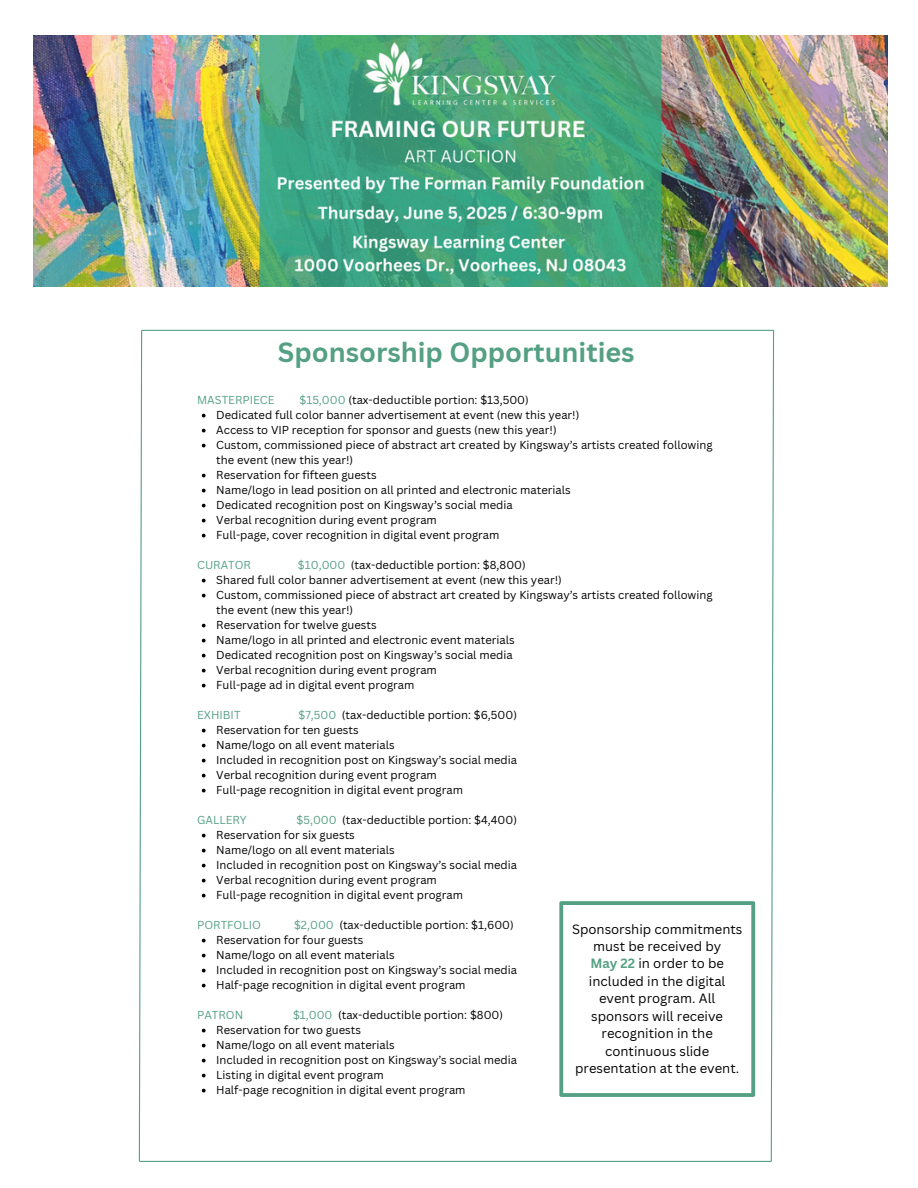
<style>
.page{position:relative;width:918px;height:1188px;background:#fff}
.page>*{position:absolute;margin:0;border:0;box-sizing:border-box;transform-origin:0 0}
.t1{font:700 27px "Canva Sans";color:#55a084}
.t2{font:13.05px/17.4px "Canva Sans";color:#000;text-align:center}
.t3{font:11.25px/15px "Canva Sans";color:#000}
.t4{font:11.25px "Canva Sans";color:#55a084}
.s1{color:#55a084}
.s2{font-weight:700;color:#55a084}
</style>
<div class="page">
<hr style="left:142px;top:330px;width:632px;height:1px;background:#55a084">
<hr style="left:139px;top:1161px;width:632px;height:1px;background:#55a084">
<svg style="left:770px;top:329px;width:5px;height:833px"></svg>
<svg style="left:202px;top:414px;width:4px;height:3px"></svg>
<svg style="left:202px;top:429px;width:4px;height:3px"></svg>
<svg style="left:202px;top:444px;width:4px;height:3px"></svg>
<svg style="left:202px;top:474px;width:4px;height:3px"></svg>
<svg style="left:202px;top:489px;width:4px;height:3px"></svg>
<svg style="left:202px;top:504px;width:4px;height:3px"></svg>
<svg style="left:202px;top:519px;width:4px;height:3px"></svg>
<svg style="left:202px;top:534px;width:4px;height:3px"></svg>
<svg style="left:202px;top:579px;width:4px;height:3px"></svg>
<svg style="left:202px;top:594px;width:4px;height:3px"></svg>
<svg style="left:202px;top:624px;width:4px;height:3px"></svg>
<svg style="left:202px;top:639px;width:4px;height:3px"></svg>
<svg style="left:202px;top:654px;width:4px;height:3px"></svg>
<svg style="left:202px;top:669px;width:4px;height:3px"></svg>
<svg style="left:202px;top:684px;width:4px;height:3px"></svg>
<svg style="left:202px;top:729px;width:4px;height:3px"></svg>
<svg style="left:202px;top:744px;width:4px;height:3px"></svg>
<svg style="left:202px;top:759px;width:4px;height:3px"></svg>
<svg style="left:202px;top:774px;width:4px;height:3px"></svg>
<svg style="left:202px;top:789px;width:4px;height:3px"></svg>
<svg style="left:202px;top:834px;width:4px;height:3px"></svg>
<svg style="left:202px;top:849px;width:4px;height:3px"></svg>
<svg style="left:202px;top:864px;width:4px;height:3px"></svg>
<svg style="left:202px;top:879px;width:4px;height:3px"></svg>
<svg style="left:202px;top:894px;width:4px;height:3px"></svg>
<svg style="left:202px;top:939px;width:4px;height:3px"></svg>
<svg style="left:202px;top:954px;width:4px;height:3px"></svg>
<svg style="left:202px;top:969px;width:4px;height:3px"></svg>
<svg style="left:202px;top:984px;width:4px;height:3px"></svg>
<svg style="left:202px;top:1029px;width:4px;height:3px"></svg>
<svg style="left:202px;top:1044px;width:4px;height:3px"></svg>
<svg style="left:202px;top:1059px;width:4px;height:3px"></svg>
<svg style="left:202px;top:1074px;width:4px;height:3px"></svg>
<svg style="left:202px;top:1089px;width:4px;height:3px"></svg>
<svg style="left:559px;top:901px;width:196px;height:196px"></svg>
<img style="left:33px;top:36px;width:854px;height:251px">
<svg style="left:138px;top:329px;width:5px;height:833px"></svg>
<p class="t1" style="left:278px;top:333px;width:358px">Sponsorship Opportunities</p>
<p class="t4" style="left:197px;top:392px;width:79px">MASTERPIECE</p>
<p class="t3" style="left:299px;top:392px;width:231px"><span class="s1">$15,000</span> (tax-deductible portion: $13,500)</p>
<p class="t3" style="left:216px;top:407px;width:365px">Dedicated full color banner advertisement at event (new this year!)</p>
<p class="t3" style="left:216px;top:422px;width:342px">Access to VIP reception for sponsor and guests (new this year!)</p>
<p class="t3" style="left:216px;top:437px;width:498px">Custom, commissioned piece of abstract art created by Kingsway’s artists created following the event (new this year!)</p>
<h1 class="t3" style="left:216px;top:467px;width:162px">Reservation for fifteen guests</h1>
<p class="t3" style="left:216px;top:482px;width:356px">Name/logo in lead position on all printed and electronic materials</p>
<p class="t3" style="left:216px;top:497px;width:298px">Dedicated recognition post on Kingsway’s social media</p>
<p class="t3" style="left:216px;top:512px;width:222px">Verbal recognition during event program</p>
<p class="t3" style="left:216px;top:527px;width:285px">Full-page, cover recognition in digital event program</p>
<p class="t4" style="left:197px;top:557px;width:55px">CURATOR</p>
<p class="t4" style="left:298px;top:557px;width:49px">$10,000</p>
<p class="t3" style="left:216px;top:557px;width:498px;text-indent:135px">(tax-deductible portion: $8,800)<br>Shared full color banner advertisement at event (new this year!)<br>Custom, commissioned piece of abstract art created by Kingsway’s artists created following the event (new this year!)<br>Reservation for twelve guests</p>
<p class="t3" style="left:216px;top:632px;width:300px">Name/logo in all printed and electronic event materials</p>
<p class="t3" style="left:216px;top:647px;width:298px">Dedicated recognition post on Kingsway’s social media</p>
<p class="t3" style="left:216px;top:662px;width:222px">Verbal recognition during event program</p>
<p class="t3" style="left:216px;top:677px;width:200px">Full-page ad in digital event program</p>
<p class="t4" style="left:197px;top:707px;width:45px">EXHIBIT</p>
<p class="t4" style="left:299px;top:707px;width:39px">$7,500</p>
<p class="t3" style="left:216px;top:707px;width:302px;text-indent:126px">(tax-deductible portion: $6,500)<br>Reservation for ten guests<br>Name/logo on all event materials<br>Included in recognition post on Kingsway’s social media Verbal recognition during event program</p>
<p class="t3" style="left:216px;top:782px;width:248px">Full-page recognition in digital event program</p>
<p class="t4" style="left:197px;top:812px;width:51px">GALLERY</p>
<p class="t3" style="left:297px;top:812px;width:222px"><span class="s1">$5,000</span> (tax-deductible portion: $4,400)</p>
<p class="t3" style="left:216px;top:827px;width:140px">Reservation for six guests</p>
<p class="t3" style="left:216px;top:842px;width:180px">Name/logo on all event materials</p>
<p class="t3" style="left:216px;top:857px;width:302px">Included in recognition post on Kingsway’s social media</p>
<p class="t3" style="left:216px;top:872px;width:222px">Verbal recognition during event program</p>
<p class="t3" style="left:216px;top:887px;width:248px">Full-page recognition in digital event program</p>
<p class="t4" style="left:197px;top:917px;width:65px">PORTFOLIO</p>
<p class="t4" style="left:294px;top:917px;width:41px">$2,000</p>
<p class="t3" style="left:216px;top:917px;width:302px;text-indent:123px">(tax-deductible portion: $1,600)<br>Reservation for four guests<br>Name/logo on all event materials<br>Included in recognition post on Kingsway’s social media Half-page recognition in digital event program</p>
<p class="t4" style="left:197px;top:1007px;width:48px">PATRON</p>
<p class="t3" style="left:293px;top:1007px;width:212px"><span class="s1">$1,000</span> (tax-deductible portion: $800)</p>
<p class="t3" style="left:216px;top:1022px;width:146px">Reservation for two guests</p>
<p class="t3" style="left:216px;top:1037px;width:180px">Name/logo on all event materials</p>
<p class="t3" style="left:216px;top:1052px;width:302px">Included in recognition post on Kingsway’s social media</p>
<p class="t3" style="left:216px;top:1067px;width:169px">Listing in digital event program</p>
<p class="t3" style="left:216px;top:1082px;width:251px">Half-page recognition in digital event program</p>
<p class="t2" style="left:572px;top:920px;width:172px">Sponsorship commitments must be received by<br><span class="s2">May 22</span> in order to be included in the digital event program. All sponsors will receive recognition in the continuous slide presentation at the event.</p>
</div>
